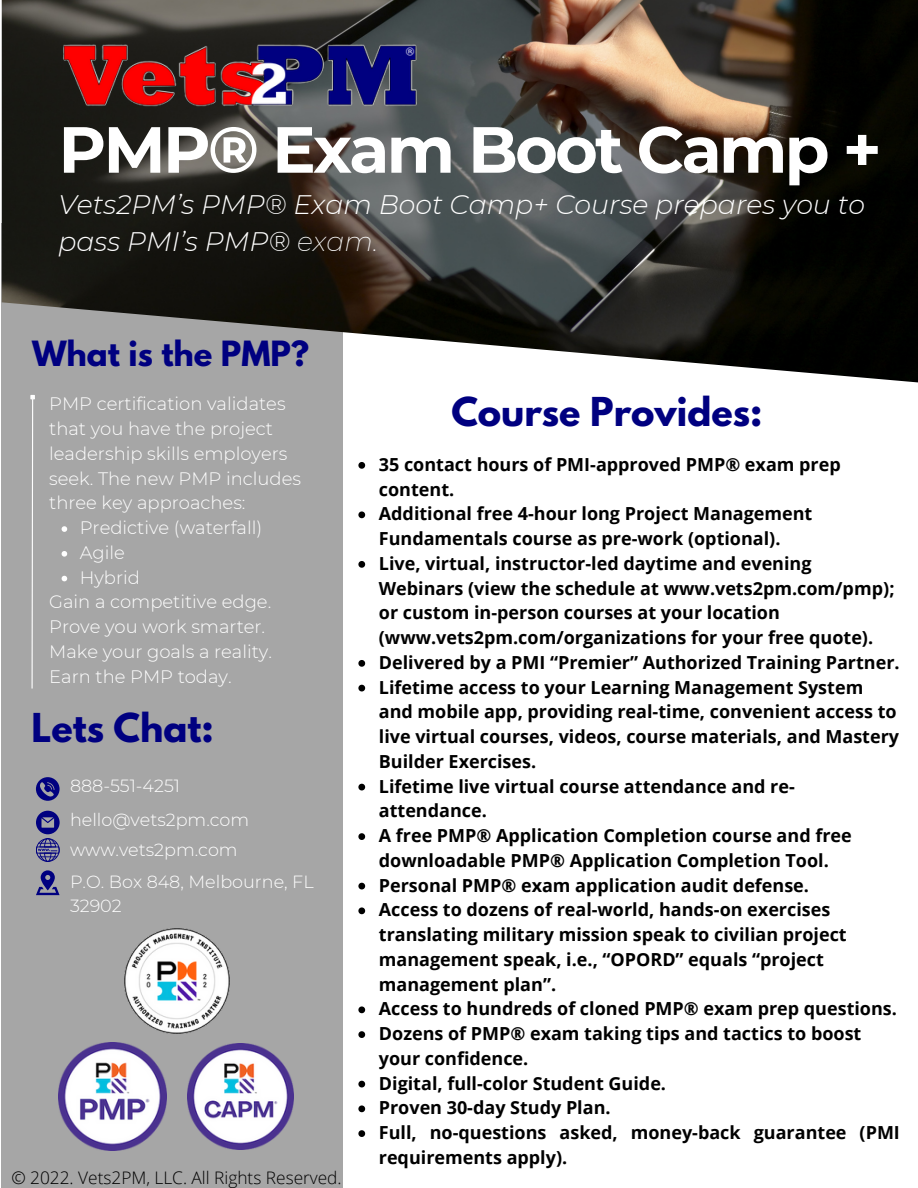
<style>
.page{position:relative;width:918px;height:1188px;background:#fff}
.page>*{position:absolute;margin:0;border:0;box-sizing:border-box;transform-origin:0 0}
.t1{font:700 65.1px "Montserrat";letter-spacing:-.04em;color:#fff}
.t2{font:700 35.25px "League Spartan";color:#000080}
.t3{font:700 30.75px "League Spartan";color:#000080}
.t4{font:italic 300 26.7px/37.2px "Montserrat";color:#fff}
.t5{font:700 18px/24.8px "Open Sans";color:#000}
.t6{font:300 18px/24.8px "Montserrat";color:#fff}
.t7{font:300 17.55px/33.6px "Montserrat";color:#fff}
.t8{font:300 17.25px "Open Sans";color:#000}
.s1{font-weight:200}
</style>
<div class="page">
<div style="left:2px;top:223px;width:340px;height:965px;background:#a6a6a6"></div>
<img style="left:2px;top:0;width:916px;height:382px">
<svg style="left:30px;top:395px;width:5px;height:294px"></svg>
<img style="left:40px;top:34px;width:400px;height:100px">
<svg style="left:36px;top:777px;width:24px;height:24px"></svg>
<svg style="left:36px;top:870px;width:24px;height:25px"></svg>
<svg style="left:36px;top:811px;width:24px;height:51px"></svg>
<img style="left:125px;top:929px;width:104px;height:104px">
<img style="left:188px;top:1043px;width:106px;height:106px">
<img style="left:59px;top:1042px;width:108px;height:108px">
<svg style="left:62px;top:526px;width:5px;height:6px"></svg>
<svg style="left:62px;top:551px;width:5px;height:6px"></svg>
<svg style="left:62px;top:576px;width:5px;height:5px"></svg>
<svg style="left:358px;top:462px;width:7px;height:7px"></svg>
<svg style="left:358px;top:511px;width:7px;height:7px"></svg>
<svg style="left:358px;top:561px;width:7px;height:7px"></svg>
<svg style="left:358px;top:660px;width:7px;height:7px"></svg>
<svg style="left:358px;top:685px;width:7px;height:6px"></svg>
<svg style="left:358px;top:784px;width:7px;height:6px"></svg>
<svg style="left:358px;top:833px;width:7px;height:7px"></svg>
<svg style="left:358px;top:883px;width:7px;height:6px"></svg>
<svg style="left:358px;top:907px;width:7px;height:7px"></svg>
<svg style="left:358px;top:1006px;width:7px;height:7px"></svg>
<svg style="left:358px;top:1031px;width:7px;height:7px"></svg>
<svg style="left:358px;top:1081px;width:7px;height:6px"></svg>
<svg style="left:358px;top:1105px;width:7px;height:7px"></svg>
<svg style="left:358px;top:1130px;width:7px;height:7px"></svg>
<h1 class="t1" style="left:59px;top:110px;width:825px">PMP® Exam Boot Camp +</h1>
<h3 class="t4" style="left:59px;top:186px;width:808px">Vets2PM’s PMP® Exam Boot Camp+ Course prepares you to pass PMI’s PMP® <span class="s1">exam.</span></h3>
<h3 class="t3" style="left:32px;top:339px;width:279px">What is the PMP?</h3>
<p class="t6" style="left:49px;top:392px;width:253px">PMP certification validates that you have the project leadership skills employers seek. The new PMP includes three key approaches:</p>
<p class="t6" style="left:80px;top:515px;width:184px">Predictive (waterfall)<br>Agile<br>Hybrid</p>
<p class="t6" style="left:49px;top:590px;width:224px">Gain a competitive edge.<br>Prove you work smarter.<br>Make your goals a reality.<br>Earn the PMP today.</p>
<h2 class="t2" style="left:32px;top:710px;width:184px">Lets Chat:</h2>
<p class="t7" style="left:70px;top:769px;width:181px">888-551-4251 hello@vets2pm.com</p>
<p class="t7" style="left:70px;top:834px;width:245px;line-height:31.5px">www.vets2pm.com<br>P.O. Box 848, Melbourne, FL</p>
<p class="t7" style="left:70px;top:889px;width:53px">32902</p>
<p class="t8" style="left:11px;top:1165px;width:332px">© 2022. Vets2PM, LLC. All Rights Reserved.</p>
<h2 class="t2" style="left:451px;top:394px;width:313px">Course Provides:</h2>
<p class="t5" style="left:379px;top:452px;width:523px">35 contact hours of PMI-approved PMP® exam prep content.<br>Additional free 4-hour long Project Management Fundamentals course as pre-work (optional).<br>Live, virtual, instructor-led daytime and evening Webinars (view the schedule at www.vets2pm.com/pmp); or custom in-person courses at your location (www.vets2pm.com/organizations for your free quote).<br>Delivered by a PMI “Premier” Authorized Training Partner.<br>Lifetime access to your Learning Management System and mobile app, providing real-time, convenient access to live virtual courses, videos, course materials, and Mastery Builder Exercises.<br>Lifetime live virtual course attendance and re&shy;attendance.<br>A free PMP® Application Completion course and free downloadable PMP® Application Completion Tool.<br>Personal PMP® exam application audit defense.<br>Access to dozens of real-world, hands-on exercises translating military mission speak to civilian project management speak, i.e., “OPORD” equals “project management plan”.<br>Access to hundreds of cloned PMP® exam prep questions.<br>Dozens of PMP® exam taking tips and tactics to boost your confidence.<br>Digital, full-color Student Guide.<br>Proven 30-day Study Plan.<br>Full, no-questions asked, money-back guarantee (PMI requirements apply).</p>
</div>
